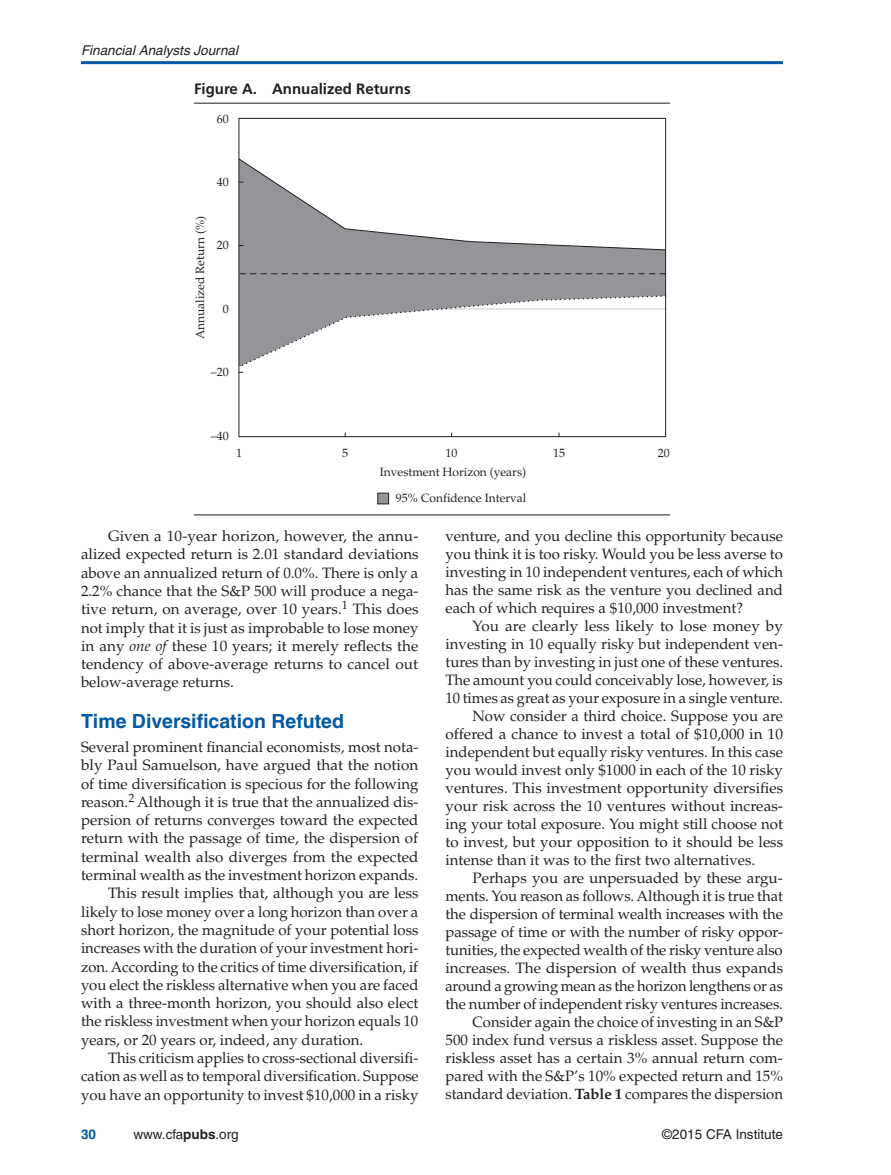
<style>
.page{position:relative;width:891px;height:1175px;background:#fff}
.page>*{position:absolute;margin:0;border:0;box-sizing:border-box;transform-origin:0 0}
.t1{font:700 19.5px "Helvetica";color:#0158a6}
.T{font:15px/18px "Palatino";color:#231f20;text-align:justify}
.T1{font:15px/18.3px "Palatino";color:#231f20;text-align:justify}
.Figure_Title{font:700 15px "Frutiger";color:#231f20}
.t2{font:13.5px "Helvetica";color:#231f20}
.t3{font:italic 13.5px "Helvetica";color:#231f20}
.t4{font:700 13.5px "Helvetica";color:#0158a6}
.t5{font:12px/26.2px "Palatino";color:#231f20;text-align:right}
.s1{font-style:italic}
.s2{font-weight:700}
</style>
<div class="page">
<hr style="left:81px;top:61px;width:702px;height:3px;background:#0158a6">
<hr style="left:194px;top:103px;width:476px;height:1px;background:#231f20">
<hr style="left:194px;top:514px;width:476px;height:1px;background:#231f20">
<div style="left:241px;top:251px;width:423px;height:43px;background:#939598"></div>
<svg style="left:238px;top:158px;width:426px;height:93px"></svg>
<svg style="left:241px;top:273px;width:423px;height:1px"></svg>
<svg style="left:238px;top:294px;width:429px;height:79px"></svg>
<div style="left:239px;top:118px;width:427px;height:319px;border:1px solid #231f20"></div>
<div style="left:377px;top:493px;width:12px;height:11px;background:#939598;border:1px solid #231f20"></div>
<p class="t3" style="left:81px;top:42px;width:159px">Financial Analysts Journal</p>
<p class="Figure_Title" style="left:194px;top:80px;width:218px">Figure A. Annualized Returns</p>
<p class="t5" style="left:217px;top:106px;width:14px">60</p>
<p class="t5" style="left:217px;top:169px;width:14px">40</p>
<p class="t5" style="left:187px;top:339px;width:125px;rotate:-90deg">Annualized Return (%)</p>
<p class="t5" style="left:217px;top:232px;width:14px">20</p>
<p class="t5" style="left:223px;top:296px;width:8px">0</p>
<p class="t5" style="left:211px;top:359px;width:20px">–20</p>
<p class="t5" style="left:211px;top:422px;width:20px">–40</p>
<p class="t5" style="left:236px;top:440px;width:8px">1</p>
<p class="t5" style="left:342px;top:440px;width:8px">5</p>
<p class="t5" style="left:446px;top:440px;width:14px">10</p>
<p class="t5" style="left:553px;top:440px;width:14px">15</p>
<p class="t5" style="left:658px;top:440px;width:14px">20</p>
<p class="t5" style="left:380px;top:459px;width:148px">Investment Horizon (years)<br>95% Confidence Interval</p>
<p class="T" style="left:81px;top:527px;width:339px;text-indent:27px">Given a 10-year horizon, however, the annu&shy;alized expected return is 2.01 standard deviations above an annualized return of 0.0%. There is only a 2.2% chance that the S&amp;P 500 will produce a nega&shy;tive return, on average, over 10 years.<sup>1</sup> This does not imply that it is just as improbable to lose money in any <span class="s1">one of</span> these 10 years; it merely reflects the tendency of above-average returns to cancel out below-average returns.</p>
<h1 class="t1" style="left:81px;top:709px;width:265px">Time Diversification Refuted</h1>
<p class="T1" style="left:81px;top:738px;width:339px">Several prominent financial economists, most nota&shy;bly Paul Samuelson, have argued that the notion of time diversification is specious for the following reason.<sup>2</sup> Although it is true that the annualized dis&shy;persion of returns converges toward the expected return with the passage of time, the dispersion of terminal wealth also diverges from the expected terminal wealth as the investment horizon expands.</p>
<p class="T" style="left:81px;top:884px;width:339px;text-indent:27px">This result implies that, although you are less likely to lose money over a long horizon than over a short horizon, the magnitude of your potential loss increases with the duration of your investment hori&shy;zon. According to the critics of time diversification, if you elect the riskless alternative when you are faced with a three-month horizon, you should also elect the riskless investment when your horizon equals 10 years, or 20 years or, indeed, any duration.</p>
<p class="T" style="left:81px;top:1049px;width:339px;text-indent:27px">This criticism applies to cross-sectional diversifi&shy;cation as well as to temporal diversification. Suppose you have an opportunity to invest $10,000 in a risky</p>
<p class="T" style="left:446px;top:527px;width:339px">venture, and you decline this opportunity because you think it is too risky. Would you be less averse to investing in 10 independent ventures, each of which has the same risk as the venture you declined and each of which requires a $10,000 investment?</p>
<p class="T" style="left:446px;top:617px;width:339px;text-indent:27px">You are clearly less likely to lose money by investing in 10 equally risky but independent ven&shy;tures than by investing in just one of these ventures.<br>The amount you could conceivably lose, however, is 10 times as great as your exposure in a single venture.</p>
<p class="T" style="left:446px;top:707px;width:339px;text-indent:27px">Now consider a third choice. Suppose you are offered a chance to invest a total of $10,000 in 10 independent but equally risky ventures. In this case you would invest only $1000 in each of the 10 risky ventures. This investment opportunity diversifies your risk across the 10 ventures without increas&shy;ing your total exposure. You might still choose not to invest, but your opposition to it should be less intense than it was to the first two alternatives.</p>
<p class="T" style="left:446px;top:869px;width:339px;text-indent:27px">Perhaps you are unpersuaded by these argu&shy;ments. You reason as follows. Although it is true that the dispersion of terminal wealth increases with the passage of time or with the number of risky oppor&shy;tunities, the expected wealth of the risky venture also increases. The dispersion of wealth thus expands around a growing mean as the horizon lengthens or as the number of independent risky ventures increases.</p>
<p class="T" style="left:446px;top:1013px;width:339px;text-indent:27px">Consider again the choice of investing in an S&amp;P 500 index fund versus a riskless asset. Suppose the riskless asset has a certain 3% annual return com&shy;pared with the S&amp;P’s 10% expected return and 15% standard deviation. <span class="s2">Table 1</span> compares the dispersion</p>
<p class="t4" style="left:81px;top:1126px;width:17px">30</p>
<p class="t2" style="left:134px;top:1126px;width:107px">www.cfa<span class="s2">pubs</span>.org</p>
<p class="t2" style="left:662px;top:1126px;width:122px">©2015 CFA Institute</p>
</div>
